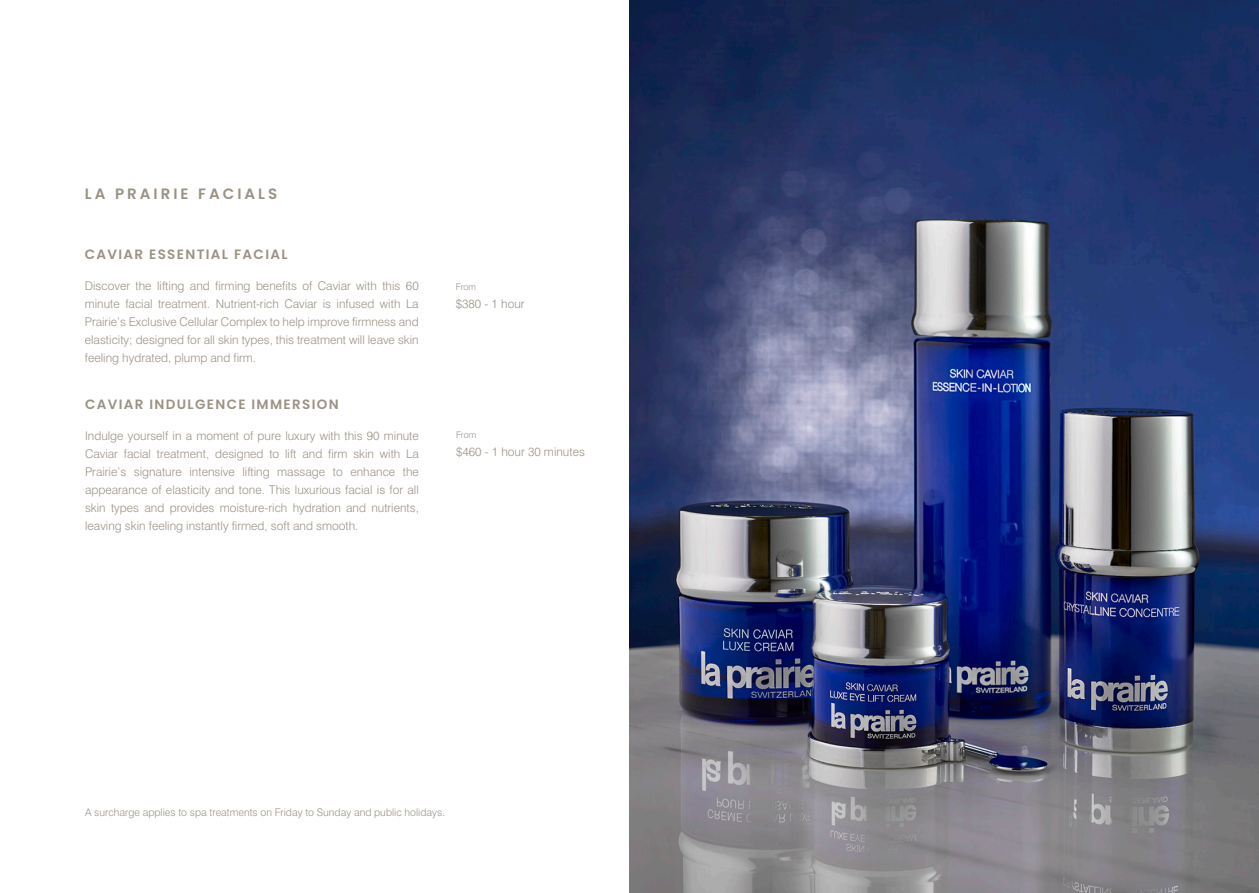
<style>
.page{position:relative;width:1259px;height:893px;background:#fff}
.page>*{position:absolute;margin:0;border:0;box-sizing:border-box;transform-origin:0 0}
.t1{font:600 15px "Poppins";letter-spacing:.2em;color:#9b9285}
.t2{font:600 13.5px "Poppins";letter-spacing:.1em;color:#9b9285}
.t3{font:300 12px/18px "Swiss 721 BT";color:#9b9285;text-align:justify}
.t4{font:300 10.5px "Swiss 721 BT";color:#9b9285}
.t5{font:300 9px "Swiss 721 BT";color:#9b9285}
</style>
<div class="page">
<img style="left:629px;top:0;width:630px;height:893px">
<p class="t1" style="left:85px;top:186px;width:194px">LA PRAIRIE FACIALS</p>
<p class="t2" style="left:85px;top:246px;width:204px">CAVIAR ESSENTIAL FACIAL</p>
<p class="t3" style="left:85px;top:277px;width:335px">Discover the lifting and firming benefits of Caviar with this 60 minute facial treatment. Nutrient-rich Caviar is infused with La Prairie’s Exclusive Cellular Complex to help improve firmness and elasticity; designed for all skin types, this treatment will leave skin feeling hydrated, plump and firm.</p>
<p class="t2" style="left:85px;top:396px;width:255px">CAVIAR INDULGENCE IMMERSION</p>
<p class="t3" style="left:85px;top:427px;width:335px">Indulge yourself in a moment of pure luxury with this 90 minute Caviar facial treatment, designed to lift and firm skin with La Prairie’s signature intensive lifting massage to enhance the appearance of elasticity and tone. This luxurious facial is for all skin types and provides moisture-rich hydration and nutrients, leaving skin feeling instantly firmed, soft and smooth.</p>
<p class="t5" style="left:456px;top:281px;width:22px">From</p>
<p class="t3" style="left:456px;top:295px;width:70px">$380 - 1 hour</p>
<p class="t5" style="left:456px;top:430px;width:22px">From</p>
<p class="t3" style="left:456px;top:443px;width:130px">$460 - 1 hour 30 minutes</p>
<p class="t4" style="left:85px;top:805px;width:361px">A surcharge applies to spa treatments on Friday to Sunday and public holidays.</p>
</div>
